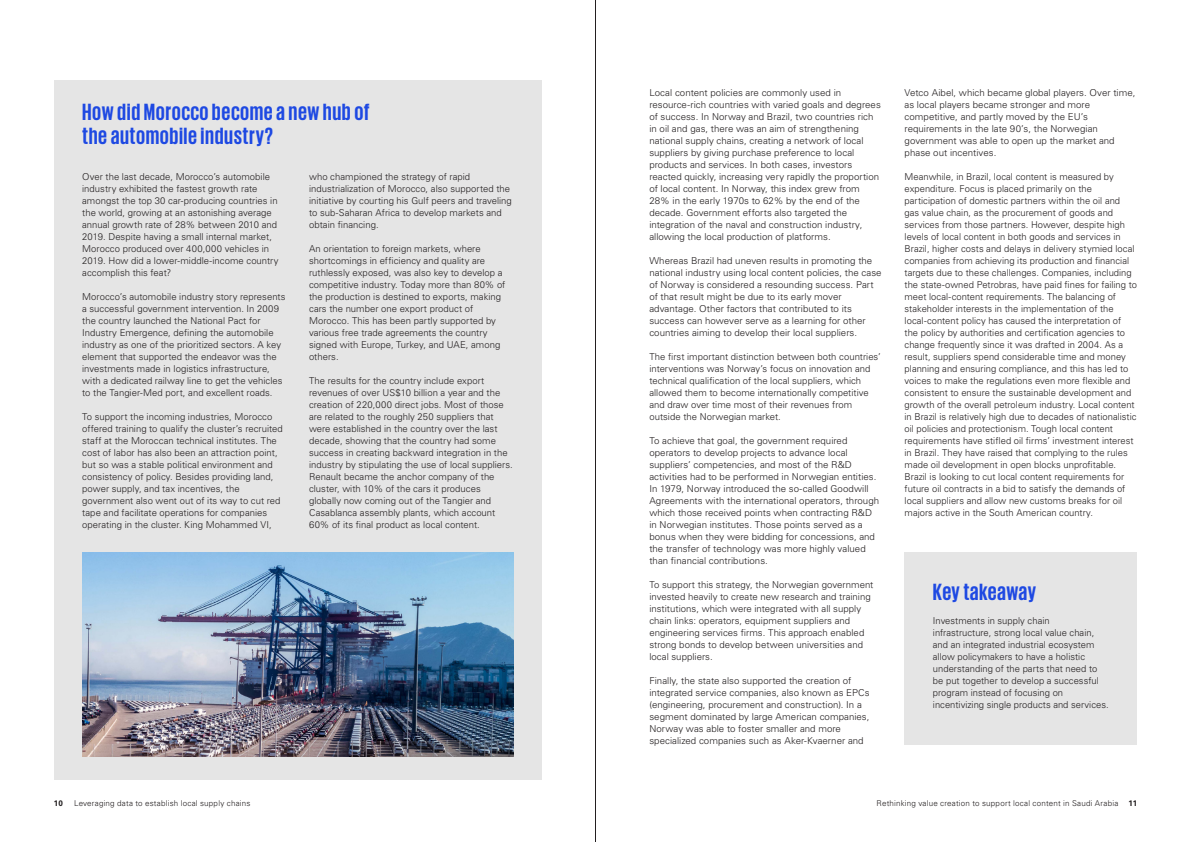
<style>
.page{position:relative;width:1191px;height:842px;background:#fff}
.page>*{position:absolute;margin:0;border:0;box-sizing:border-box;transform-origin:0 0}
.t1{font:700 24px/24px "KPMG";letter-spacing:.025em;color:#1e49e2}
.t2{font:300 9.5px/12px "Univers LT Std";color:#231f20}
.t3{font:300 8px "Univers LT Std";letter-spacing:.025em;color:#231f20}
.t4{font:700 8px "Univers LT Std";color:#231f20}
</style>
<div class="page">
<div style="left:904px;top:552px;width:233px;height:192px;background:#e5e5e5"></div>
<hr style="left:595px;top:0;width:1px;height:842px;background:#231f20">
<div style="left:54px;top:81px;width:487px;height:699px;background:#e5e5e5"></div>
<img style="left:82px;top:552px;width:431px;height:204px">
<h1 class="t1" style="left:82px;top:99px;width:289px">How did Morocco become a new hub of the automobile industry?</h1>
<p class="t2" style="left:309px;top:171px;width:204px">who championed the strategy of rapid industrialization of Morocco, also supported the initiative by courting his Gulf peers and traveling to sub-Saharan Africa to develop markets and obtain financing.</p>
<p class="t2" style="left:309px;top:243px;width:198px">An orientation to foreign markets, where shortcomings in efficiency and quality are ruthlessly exposed, was also key to develop a competitive industry. Today more than 80% of the production is destined to exports, making cars the number one export product of Morocco. This has been partly supported by various free trade agreements the country signed with Europe, Turkey, and UAE, among others.</p>
<p class="t2" style="left:309px;top:375px;width:205px">The results for the country include export revenues of over US$10 billion a year and the creation of 220,000 direct jobs. Most of those are related to the roughly 250 suppliers that were established in the country over the last decade, showing that the country had some success in creating backward integration in the industry by stipulating the use of local suppliers.<br>Renault became the anchor company of the cluster, with 10% of the cars it produces globally now coming out of the Tangier and Casablanca assembly plants, which account 60% of its final product as local content.</p>
<p class="t2" style="left:82px;top:171px;width:198px">Over the last decade, Morocco’s automobile industry exhibited the fastest growth rate amongst the top 30 car-producing countries in the world, growing at an astonishing average annual growth rate of 28% between 2010 and 2019. Despite having a small internal market, Morocco produced over 400,000 vehicles in 2019. How did a lower-middle-income country accomplish this feat?</p>
<p class="t2" style="left:82px;top:291px;width:205px">Morocco’s automobile industry story represents a successful government intervention. In 2009 the country launched the National Pact for Industry Emergence, defining the automobile industry as one of the prioritized sectors. A key element that supported the endeavor was the investments made in logistics infrastructure, with a dedicated railway line to get the vehicles to the Tangier-Med port, and excellent roads.</p>
<p class="t2" style="left:82px;top:411px;width:202px">To support the incoming industries, Morocco offered training to qualify the cluster’s recruited staff at the Moroccan technical institutes. The cost of labor has also been an attraction point, but so was a stable political environment and consistency of policy. Besides providing land, power supply, and tax incentives, the government also went out of its way to cut red tape and facilitate operations for companies operating in the cluster. King Mohammed VI,</p>
<p class="t2" style="left:649px;top:87px;width:233px">Local content policies are commonly used in resource-rich countries with varied goals and degrees of success. In Norway and Brazil, two countries rich in oil and gas, there was an aim of strengthening national supply chains, creating a network of local suppliers by giving purchase preference to local products and services. In both cases, investors reacted quickly, increasing very rapidly the proportion of local content. In Norway, this index grew from 28% in the early 1970s to 62% by the end of the decade. Government efforts also targeted the integration of the naval and construction industry, allowing the local production of platforms.</p>
<p class="t2" style="left:649px;top:255px;width:234px">Whereas Brazil had uneven results in promoting the national industry using local content policies, the case of Norway is considered a resounding success. Part of that result might be due to its early mover advantage. Other factors that contributed to its success can however serve as a learning for other countries aiming to develop their local suppliers.</p>
<p class="t2" style="left:649px;top:351px;width:233px">The first important distinction between both countries’ interventions was Norway’s focus on innovation and technical qualification of the local suppliers, which allowed them to become internationally competitive and draw over time most of their revenues from outside the Norwegian market.</p>
<p class="t2" style="left:649px;top:435px;width:231px">To achieve that goal, the government required operators to develop projects to advance local suppliers’ competencies, and most of the R&amp;D activities had to be performed in Norwegian entities.<br>In 1979, Norway introduced the so-called Goodwill Agreements with the international operators, through which those received points when contracting R&amp;D in Norwegian institutes. Those points served as a bonus when they were bidding for concessions, and the transfer of technology was more highly valued than financial contributions.</p>
<p class="t2" style="left:649px;top:579px;width:226px">To support this strategy, the Norwegian government invested heavily to create new research and training institutions, which were integrated with all supply chain links: operators, equipment suppliers and engineering services firms. This approach enabled strong bonds to develop between universities and local suppliers.</p>
<p class="t2" style="left:649px;top:675px;width:222px">Finally, the state also supported the creation of integrated service companies, also known as EPCs (engineering, procurement and construction). In a segment dominated by large American companies, Norway was able to foster smaller and more specialized companies such as Aker-Kvaerner and</p>
<p class="t2" style="left:904px;top:87px;width:232px">Vetco Aibel, which became global players. Over time, as local players became stronger and more competitive, and partly moved by the EU’s requirements in the late 90’s, the Norwegian government was able to open up the market and phase out incentives.</p>
<p class="t2" style="left:904px;top:171px;width:234px">Meanwhile, in Brazil, local content is measured by expenditure. Focus is placed primarily on the participation of domestic partners within the oil and gas value chain, as the procurement of goods and services from those partners. However, despite high levels of local content in both goods and services in Brazil, higher costs and delays in delivery stymied local companies from achieving its production and financial targets due to these challenges. Companies, including the state-owned Petrobras, have paid fines for failing to meet local-content requirements. The balancing of stakeholder interests in the implementation of the local-content policy has caused the interpretation of the policy by authorities and certification agencies to change frequently since it was drafted in 2004. As a result, suppliers spend considerable time and money planning and ensuring compliance, and this has led to voices to make the regulations even more flexible and consistent to ensure the sustainable development and growth of the overall petroleum industry. Local content in Brazil is relatively high due to decades of nationalistic oil policies and protectionism. Tough local content requirements have stifled oil firms’ investment interest in Brazil. They have raised that complying to the rules made oil development in open blocks unprofitable.<br>Brazil is looking to cut local content requirements for future oil contracts in a bid to satisfy the demands of local suppliers and allow new customs breaks for oil majors active in the South American country.</p>
<h1 class="t1" style="left:933px;top:579px;width:105px">Key takeaway</h1>
<p class="t2" style="left:933px;top:615px;width:177px">Investments in supply chain infrastructure, strong local value chain, and an integrated industrial ecosystem allow policymakers to have a holistic understanding of the parts that need to be put together to develop a successful program instead of focusing on incentivizing single products and services.</p>
<p class="t4" style="left:54px;top:798px;width:10px">10</p>
<p class="t3" style="left:74px;top:798px;width:178px">Leveraging data to establish local supply chains</p>
<p class="t3" style="left:876px;top:798px;width:243px">Rethinking value creation to support local content in Saudi Arabia</p>
<p class="t4" style="left:1128px;top:798px;width:10px">11</p>
</div>
